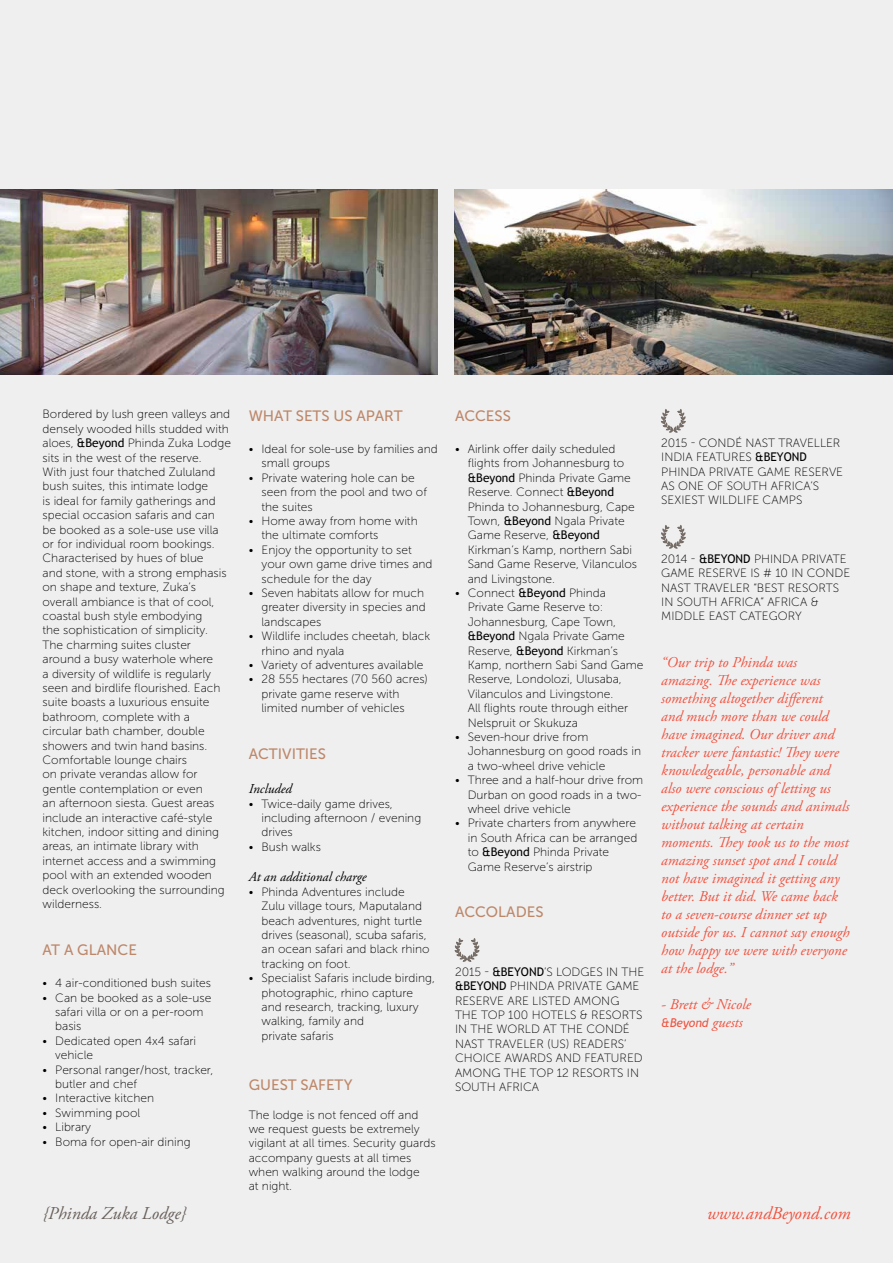
<style>
.page{position:relative;width:893px;height:1263px;background:#efeff0}
.page>*{position:absolute;margin:0;border:0;box-sizing:border-box;transform-origin:0 0}
.t1{font:italic 18px "Adobe Garamond Pro";color:#69605a}
.t2{font:italic 18px "Adobe Garamond Pro";color:#f0533f}
.t3{font:italic 15px/18px "Adobe Garamond Pro";color:#f0533f}
.t4{font:15px "Museo Sans 500";color:#be8769}
.t5{font:italic 13.5px "Adobe Garamond Pro";color:#000}
.t6{font:12px/14.4px "Museo Sans 100";color:#000}
.t7{font:italic 12px "Trebuchet MS";color:#f0533f}
.s1{font-family:"Trebuchet MS"}
.s2{font-family:"Adobe Garamond Pro";font-size:15px}
</style>
<div class="page">
<img style="left:0;top:189px;width:438px;height:185px">
<img style="left:454px;top:189px;width:439px;height:185px">
<svg style="left:454px;top:939px;width:26px;height:23px"></svg>
<svg style="left:661px;top:409px;width:25px;height:24px"></svg>
<svg style="left:661px;top:525px;width:25px;height:24px"></svg>
<p class="t6" style="left:43px;top:407px;width:190px">Bordered by lush green valleys and densely wooded hills studded with aloes, <span class="s1">&amp;Beyond</span> Phinda Zuka Lodge sits in the west of the reserve.<br>With just four thatched Zululand bush suites, this intimate lodge<br>is ideal for family gatherings and special occasion safaris and can be booked as a sole-use use villa or for individual room bookings.<br>Characterised by hues of blue<br>and stone, with a strong emphasis on shape and texture, Zuka’s overall ambiance is that of cool, coastal bush style embodying<br>the sophistication of simplicity.<br>The charming suites cluster around a busy waterhole where<br>a diversity of wildlife is regularly seen and birdlife flourished. Each suite boasts a luxurious ensuite bathroom, complete with a circular bath chamber, double showers and twin hand basins.<br>Comfortable lounge chairs<br>on private verandas allow for gentle contemplation or even<br>an afternoon siesta. Guest areas include an interactive café-style kitchen, indoor sitting and dining areas, an intimate library with internet access and a swimming pool with an extended wooden deck overlooking the surrounding wilderness.</p>
<p class="t4" style="left:43px;top:941px;width:96px">AT A GLANCE</p>
<p class="t6" style="left:43px;top:976px;width:170px">• 4 air-conditioned bush suites</p>
<p class="t6" style="left:55px;top:990px;width:158px;text-indent:-13px">• Can be booked as a sole-use safari villa or on a per-room basis</p>
<p class="t6" style="left:55px;top:1034px;width:142px;text-indent:-13px">• Dedicated open 4x4 safari vehicle</p>
<p class="t6" style="left:55px;top:1062px;width:160px;text-indent:-13px">• Personal ranger/host, tracker, butler and chef</p>
<p class="t6" style="left:43px;top:1091px;width:113px">• Interactive kitchen</p>
<p class="t6" style="left:43px;top:1106px;width:99px">• Swimming pool</p>
<p class="t6" style="left:43px;top:1120px;width:50px">• Library</p>
<p class="t6" style="left:43px;top:1134px;width:150px">• Boma for open-air dining</p>
<p class="t4" style="left:249px;top:407px;width:155px">WHAT SETS US APART</p>
<p class="t6" style="left:261px;top:442px;width:178px;text-indent:-13px">• Ideal for sole-use by families and small groups</p>
<p class="t6" style="left:261px;top:471px;width:167px;text-indent:-13px">• Private watering hole can be seen from the pool and two of the suites</p>
<p class="t6" style="left:261px;top:514px;width:158px;text-indent:-13px">• Home away from home with the ultimate comforts</p>
<p class="t6" style="left:261px;top:543px;width:172px;text-indent:-13px">• Enjoy the opportunity to set your own game drive times and schedule for the day</p>
<p class="t6" style="left:261px;top:586px;width:166px;text-indent:-13px">• Seven habitats allow for much greater diversity in species and landscapes</p>
<p class="t6" style="left:261px;top:629px;width:170px;text-indent:-13px">• Wildlife includes cheetah, black rhino and nyala</p>
<p class="t6" style="left:249px;top:658px;width:176px">• Variety of adventures available</p>
<p class="t6" style="left:261px;top:672px;width:168px;text-indent:-13px">• 28 555 hectares (70 560 acres) private game reserve with limited number of vehicles</p>
<p class="t4" style="left:249px;top:746px;width:79px">ACTIVITIES</p>
<p class="t5" style="left:249px;top:781px;width:45px">Included</p>
<p class="t6" style="left:261px;top:796px;width:161px;text-indent:-13px">• Twice-daily game drives, including afternoon / evening drives</p>
<p class="t6" style="left:249px;top:840px;width:74px">• Bush walks</p>
<p class="t5" style="left:249px;top:869px;width:119px">At an additional charge</p>
<p class="t6" style="left:261px;top:885px;width:170px;text-indent:-13px">• Phinda Adventures include<br>Zulu village tours, Maputaland beach adventures, night turtle drives (seasonal), scuba safaris, an ocean safari and black rhino tracking on foot.</p>
<p class="t6" style="left:261px;top:971px;width:175px;text-indent:-13px">• Specialist Safaris include birding, photographic, rhino capture and research, tracking, luxury walking, family and<br>private safaris</p>
<p class="t4" style="left:249px;top:1077px;width:105px">GUEST SAFETY</p>
<p class="t6" style="left:249px;top:1108px;width:188px">The lodge is not fenced off and we request guests be extremely vigilant at all times. Security guards accompany guests at all times when walking around the lodge<br>at night.</p>
<p class="t4" style="left:455px;top:407px;width:57px">ACCESS</p>
<p class="t6" style="left:468px;top:442px;width:171px;text-indent:-13px">• Airlink offer daily scheduled flights from Johannesburg to <span class="s1">&amp;Beyond</span> Phinda Private Game<br>Reserve. Connect <span class="s1">&amp;Beyond<br></span>Phinda to Johannesburg, Cape<br>Town, <span class="s1">&amp;Beyond</span> Ngala Private<br>Game Reserve, <span class="s1">&amp;Beyond<br></span>Kirkman’s Kamp, northern Sabi<br>Sand Game Reserve, Vilanculos and Livingstone.</p>
<p class="t6" style="left:468px;top:586px;width:177px;text-indent:-13px">• Connect <span class="s1">&amp;Beyond</span> Phinda<br>Private Game Reserve to:<br>Johannesburg, Cape Town, <span class="s1">&amp;Beyond</span> Ngala Private Game<br>Reserve, <span class="s1">&amp;Beyond</span> Kirkman’s<br>Kamp, northern Sabi Sand Game<br>Reserve, Londolozi, Ulusaba,<br>Vilanculos and Livingstone.<br>All flights route through either<br>Nelspruit or Skukuza</p>
<p class="t6" style="left:468px;top:730px;width:175px;text-indent:-13px">• Seven-hour drive from<br>Johannesburg on good roads in a two-wheel drive vehicle</p>
<p class="t6" style="left:468px;top:773px;width:177px;text-indent:-13px">• Three and a half-hour drive from<br>Durban on good roads in a two&shy;wheel drive vehicle</p>
<p class="t6" style="left:468px;top:816px;width:171px;text-indent:-13px">• Private charters from anywhere in South Africa can be arranged to <span class="s1">&amp;Beyond</span> Phinda Private<br>Game Reserve’s airstrip</p>
<p class="t4" style="left:455px;top:904px;width:90px">ACCOLADES</p>
<p class="t6" style="left:455px;top:965px;width:191px">2015 - <span class="s1">&amp;BEYOND</span>’S LODGES IN THE <span class="s1">&amp;BEYOND</span> PHINDA PRIVATE GAME<br>RESERVE ARE LISTED AMONG<br>THE TOP 100 HOTELS &amp; RESORTS<br>IN THE WORLD AT THE CONDÉ<br>NAST TRAVELER (US) READERS’<br>CHOICE AWARDS AND FEATURED<br>AMONG THE TOP 12 RESORTS IN<br>SOUTH AFRICA</p>
<p class="t6" style="left:661px;top:435px;width:183px">2015 - CONDÉ NAST TRAVELLER<br>INDIA FEATURES <span class="s1">&amp;BEYOND<br></span>PHINDA PRIVATE GAME RESERVE<br>AS ONE OF SOUTH AFRICA’S<br>SEXIEST WILDLIFE CAMPS</p>
<p class="t6" style="left:661px;top:551px;width:190px">2014 - <span class="s1">&amp;BEYOND</span> PHINDA PRIVATE<br>GAME RESERVE IS # 10 IN CONDE<br>NAST TRAVELER “BEST RESORTS<br>IN SOUTH AFRICA” AFRICA &amp;<br>MIDDLE EAST CATEGORY</p>
<p class="t3" style="left:661px;top:654px;width:190px">“Our trip to Phinda was amazing. The experience was something altogether different<br>and much more than we could have imagined. Our driver and tracker were fantastic! They were knowledgeable, personable and also were conscious of letting us experience the sounds and animals without talking at certain moments. They took us to the most amazing sunset spot and I could not have imagined it getting any better. But it did. We came back to a seven-course dinner set up outside for us. I cannot say enough how happy we were with everyone at the lodge.”</p>
<p class="t3" style="left:661px;top:996px;width:91px">- Brett &amp; Nicole</p>
<p class="t7" style="left:661px;top:1016px;width:83px">&amp;Beyond <span class="s2">guests</span></p>
<h1 class="t1" style="left:43px;top:1202px;width:145px">{Phinda Zuka Lodge}</h1>
<h1 class="t2" style="left:707px;top:1202px;width:145px">www.andBeyond.com</h1>
</div>
